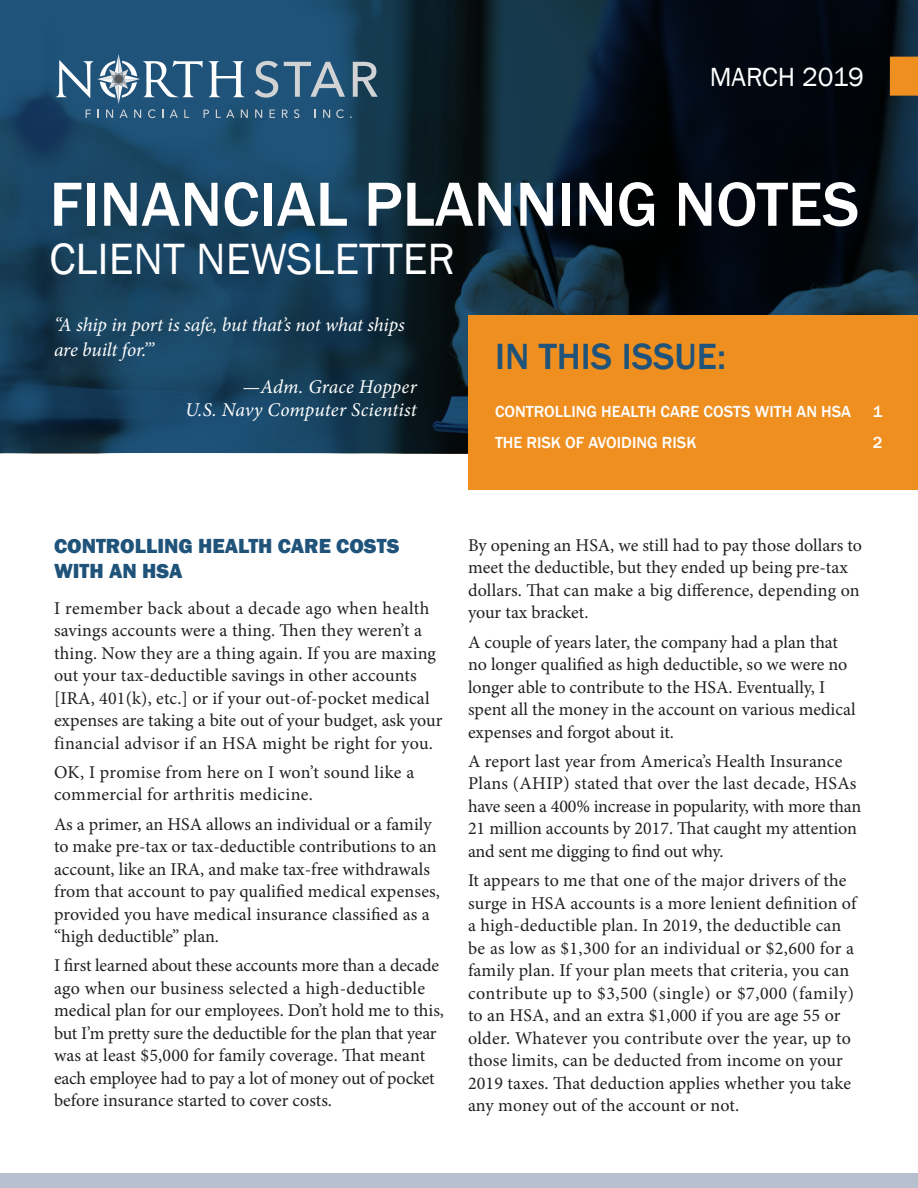
<style>
.page{position:relative;width:918px;height:1188px;background:#fff}
.page>*{position:absolute;margin:0;border:0;box-sizing:border-box;transform-origin:0 0}
.t1{font:500 64.5px "Franklin Gothic";color:#fff}
.t2{font:45px "Franklin Gothic";color:#fff}
.t3{font:500 37.5px "Franklin Gothic";color:#1f537a}
.t4{font:27px "Franklin Gothic";color:#fff}
.t5{font:800 21px/25.2px "Franklin Gothic";color:#1f537a}
.t6{font:italic 19.5px/25.5px "Minion Pro";letter-spacing:-.005em;color:#fff}
.t7{font:18px/22.5px "Minion Pro";letter-spacing:.005em;color:#231f20}
.t8{font:500 16.5px "Franklin Gothic";color:#fff}
.t9{font:13.5px "Minion Pro";color:#fff}
</style>
<div class="page">
<svg style="left:0;top:0;width:918px;height:453px;background:#102c40"></svg>
<svg style="left:255px;top:61px;width:23px;height:37px"></svg>
<svg style="left:284px;top:62px;width:61px;height:35px;background:#557995"></svg>
<svg style="left:353px;top:62px;width:25px;height:35px"></svg>
<svg style="left:255px;top:110px;width:7px;height:8px"></svg>
<svg style="left:270px;top:110px;width:5px;height:8px"></svg>
<svg style="left:282px;top:110px;width:6px;height:8px"></svg>
<svg style="left:294px;top:109px;width:5px;height:9px"></svg>
<svg style="left:323px;top:110px;width:7px;height:8px"></svg>
<svg style="left:336px;top:109px;width:8px;height:9px"></svg>
<svg style="left:56px;top:54px;width:192px;height:64px;background:#4b7392"></svg>
<div style="left:468px;top:315px;width:450px;height:175px;background:#ef8f1f"></div>
<div style="left:0;top:1173px;width:918px;height:15px;background:#b7c0ce"></div>
<div style="left:890px;top:57px;width:28px;height:39px;background:#ef8f1f"></div>
<p class="t9" style="left:850px;top:56px;width:8px">1</p>
<h3 class="t4" style="left:710px;top:60px;width:156px">MARCH 2019</h3>
<h1 class="t1" style="left:50px;top:164px;width:811px">FINANCIAL PLANNING NOTES</h1>
<h2 class="t2" style="left:50px;top:231px;width:407px">CLIENT NEWSLETTER</h2>
<p class="t6" style="left:54px;top:312px;width:352px">“A ship in port is safe, but that’s not what ships are built for.’”</p>
<p class="t6" style="left:185px;top:375px;width:233px;line-height:23.4px;text-align:right">—Adm. Grace Hopper<br>U.S. Navy Computer Scientist</p>
<h3 class="t3" style="left:495px;top:333px;width:233px">IN THIS ISSUE:</h3>
<p class="t8" style="left:495px;top:401px;width:358px">CONTROLLING HEALTH CARE COSTS WITH AN HSA</p>
<p class="t8" style="left:873px;top:401px;width:11px">1</p>
<p class="t8" style="left:495px;top:433px;width:203px">THE RISK OF AVOIDING RISK</p>
<p class="t8" style="left:873px;top:433px;width:11px">2</p>
<p class="t5" style="left:54px;top:533px;width:347px">CONTROLLING HEALTH CARE COSTS<br>WITH AN HSA</p>
<p class="t7" style="left:54px;top:597px;width:390px">I remember back about a decade ago when health savings accounts were a thing. Then they weren’t a thing. Now they are a thing again. If you are maxing out your tax-deductible savings in other accounts [IRA, 401(k), etc.] or if your out-of-pocket medical expenses are taking a bite out of your budget, ask your financial advisor if an HSA might be right for you.</p>
<p class="t7" style="left:54px;top:761px;width:362px">OK, I promise from here on I won’t sound like a commercial for arthritis medicine.</p>
<p class="t7" style="left:54px;top:813px;width:388px">As a primer, an HSA allows an individual or a family to make pre-tax or tax-deductible contributions to an account, like an IRA, and make tax-free withdrawals from that account to pay qualified medical expenses, provided you have medical insurance classified as a “high deductible” plan.</p>
<p class="t7" style="left:54px;top:955px;width:392px">I first learned about these accounts more than a decade ago when our business selected a high-deductible medical plan for our employees. Don’t hold me to this, but I’m pretty sure the deductible for the plan that year was at least $5,000 for family coverage. That meant each employee had to pay a lot of money out of pocket before insurance started to cover costs.</p>
<p class="t7" style="left:468px;top:534px;width:396px">By opening an HSA, we still had to pay those dollars to meet the deductible, but they ended up being pre-tax dollars. That can make a big difference, depending on your tax bracket.</p>
<p class="t7" style="left:468px;top:631px;width:389px">A couple of years later, the company had a plan that no longer qualified as high deductible, so we were no longer able to contribute to the HSA. Eventually, I spent all the money in the account on various medical expenses and forgot about it.</p>
<p class="t7" style="left:468px;top:750px;width:395px">A report last year from America’s Health Insurance Plans (AHIP) stated that over the last decade, HSAs have seen a 400% increase in popularity, with more than 21 million accounts by 2017. That caught my attention and sent me digging to find out why.</p>
<p class="t7" style="left:468px;top:869px;width:390px">It appears to me that one of the major drivers of the surge in HSA accounts is a more lenient definition of a high-deductible plan. In 2019, the deductible can be as low as $1,300 for an individual or $2,600 for a family plan. If your plan meets that criteria, you can contribute up to $3,500 (single) or $7,000 (family) to an HSA, and an extra $1,000 if you are age 55 or older. Whatever you contribute over the year, up to those limits, can be deducted from income on your 2019 taxes. That deduction applies whether you take any money out of the account or not.</p>
</div>
